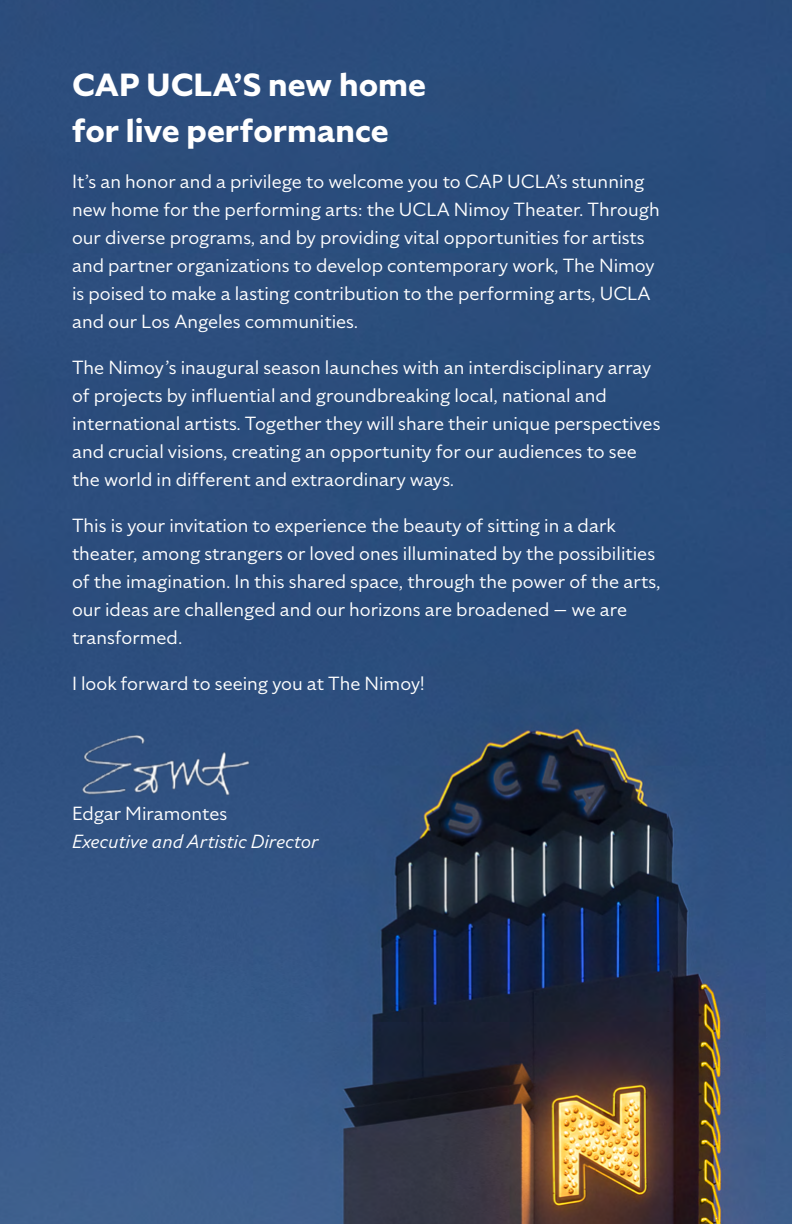
<style>
.page{position:relative;width:792px;height:1224px;background:#fff}
.page>*{position:absolute;margin:0;border:0;box-sizing:border-box;transform-origin:0 0}
.t1{font:700 32px/46px "Specter";color:#fff}
.t2{font:19px/28px "Specter";color:#fff}
.t3{font:italic 19px "Specter";color:#fff}
</style>
<div class="page">
<img style="left:0;top:0;width:792px;height:1224px">
<img style="left:74px;top:720px;width:186px;height:93px">
<h1 class="t1" style="left:72px;top:62px;width:356px">CAP UCLA’S new home for live performance</h1>
<p class="t2" style="left:72px;top:167px;width:589px">It’s an honor and a privilege to welcome you to CAP UCLA’s stunning new home for the performing arts: the UCLA Nimoy Theater. Through our diverse programs, and by providing vital opportunities for artists and partner organizations to develop contemporary work, The Nimoy is poised to make a lasting contribution to the performing arts, UCLA and our Los Angeles communities.</p>
<p class="t2" style="left:72px;top:353px;width:590px">The Nimoy’s inaugural season launches with an interdisciplinary array of projects by influential and groundbreaking local, national and international artists. Together they will share their unique perspectives and crucial visions, creating an opportunity for our audiences to see the world in different and extraordinary ways.</p>
<p class="t2" style="left:72px;top:511px;width:590px">This is your invitation to experience the beauty of sitting in a dark theater, among strangers or loved ones illuminated by the possibilities of the imagination. In this shared space, through the power of the arts, our ideas are challenged and our horizons are broadened — we are transformed.</p>
<p class="t2" style="left:72px;top:669px;width:354px">I look forward to seeing you at The Nimoy!</p>
<p class="t2" style="left:72px;top:799px;width:157px">Edgar Miramontes</p>
<p class="t3" style="left:72px;top:829px;width:248px">Executive and Artistic Director</p>
</div>
